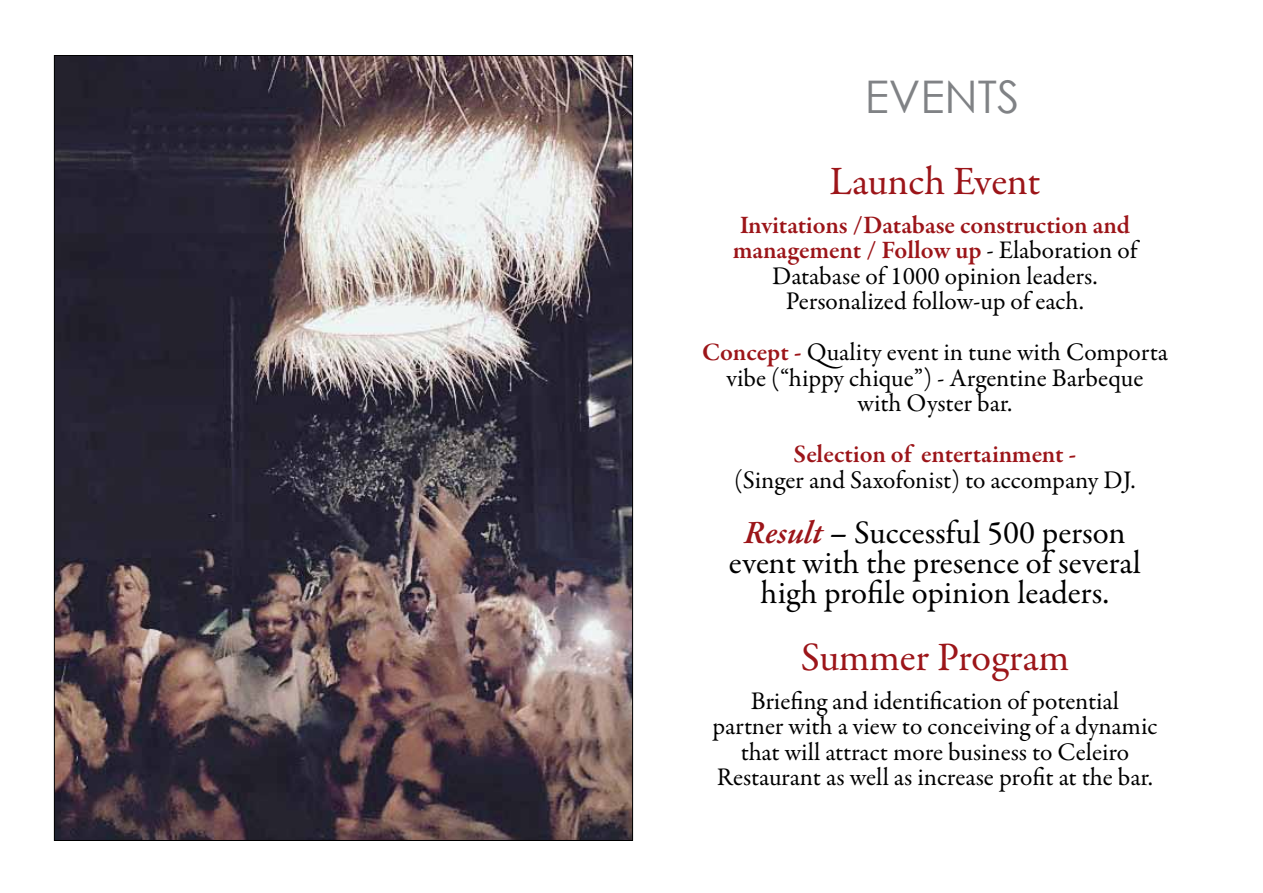
<style>
.page{position:relative;width:1263px;height:893px;background:#fff}
.page>*{position:absolute;margin:0;border:0;box-sizing:border-box;transform-origin:0 0}
.t1{font:45px "Century Gothic";color:#808285}
.t2{font:40.5px "Garamond Premr Pro";letter-spacing:-.01em;color:#9c1519}
.t3{font:33px/30px "Garamond Premr Pro";color:#000;text-align:center}
.t4{font:25.5px/25.5px "Garamond Premr Pro";color:#000;text-align:center}
.t5{font:600 25.5px "Garamond Premr Pro";letter-spacing:-.01em;color:#9c1519}
.s1{font-weight:600;color:#9c1519}
.s2{font-weight:600;font-style:italic;color:#9c1519}
.s3{font-weight:600;font-style:italic}
</style>
<div class="page">
<img style="left:56px;top:57px;width:575px;height:782px">
<h1 class="t1" style="left:865px;top:70px;width:27px">EVENT</h1>
<h1 class="t1" style="left:997px;top:70px;width:24px">S</h1>
<h2 class="t2" style="left:829px;top:157px;width:212px">Launch Event</h2>
<p class="t4" style="left:733px;top:212px;width:406px"><span class="s1">Invitations /Database construction and management / Follow up</span> - Elaboration of Database of 1000 opinion leaders.<br>Personalized follow-up of each.</p>
<p class="t4" style="left:702px;top:340px;width:467px"><span class="s1">Concept -</span> Quality event in tune with Comporta vibe (“hippy chique”) - Argentine Barbeque with Oyster bar.</p>
<p class="t5" style="left:793px;top:439px;width:285px">Selection of entertainment -</p>
<p class="t4" style="left:734px;top:467px;width:403px">(Singer and Saxofonist) to accompany DJ.</p>
<p class="t3" style="left:729px;top:519px;width:413px"><span class="s2">Result</span> <span class="s3">–</span> Successful 500 person event with the presence of several high profile opinion leaders.</p>
<h2 class="t2" style="left:801px;top:633px;width:270px">Summer Program</h2>
<p class="t4" style="left:712px;top:688px;width:447px">Briefing and identification of potential partner with a view to conceiving of a dynamic that will attract more business to Celeiro Restaurant as well as increase profit at the bar.</p>
</div>
